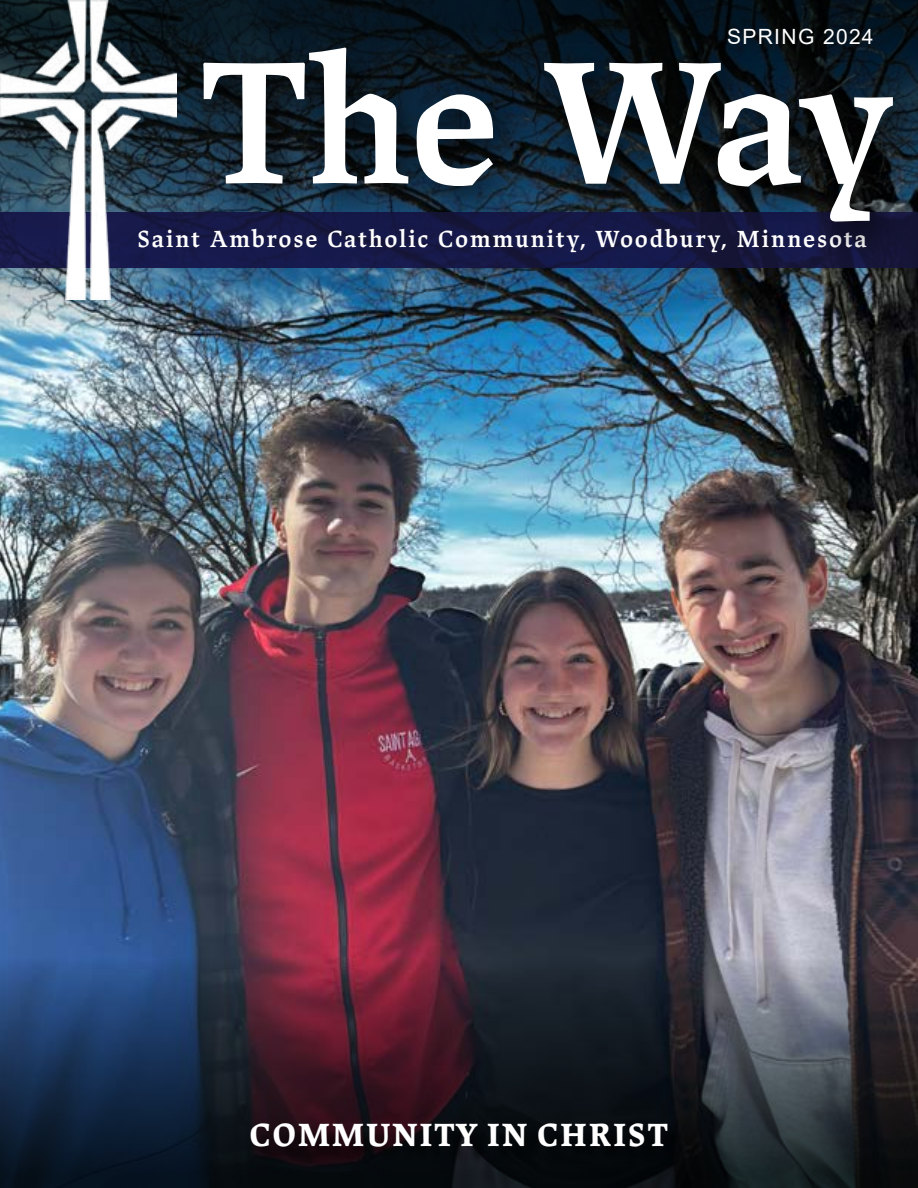
<style>
.page{position:relative;width:918px;height:1188px;background:#fff}
.page>*{position:absolute;margin:0;border:0;box-sizing:border-box;transform-origin:0 0}
.t1{font:600 178.5px "Lapture";letter-spacing:-.02em;color:#fff}
.t2{font:700 33px "Lapture";letter-spacing:.05em;color:#fff}
.t3{font:600 24px "Lapture";letter-spacing:.07em;color:#fff}
.t4{font:21px "Arial";letter-spacing:.065em;color:#fff}
</style>
<div class="page">
<img style="left:0;top:342px;width:918px;height:612px">
<img style="left:0;top:0;width:918px;height:342px">
<svg style="left:0;top:954px;width:918px;height:234px;background:#2b2939"></svg>
<svg style="left:177px;top:212px;width:741px;height:55px;background:#161844"></svg>
<div style="left:253px;top:1127px;width:434px;height:37px;background:#000;opacity:.75"></div>
<img style="left:0;top:0;width:177px;height:299px">
<div style="left:184px;top:30px;width:734px;height:231px;background:#000;opacity:.75"></div>
<p class="t4" style="left:727px;top:23px;width:148px">SPRING 2024</p>
<h1 class="t1" style="left:199px;top:14px;width:695px">The Way</h1>
<p class="t3" style="left:138px;top:224px;width:731px">Saint Ambrose Catholic Community, Woodbury, Minnesota</p>
<h2 class="t2" style="left:250px;top:1114px;width:420px">COMMUNITY IN CHRIST</h2>
</div>
